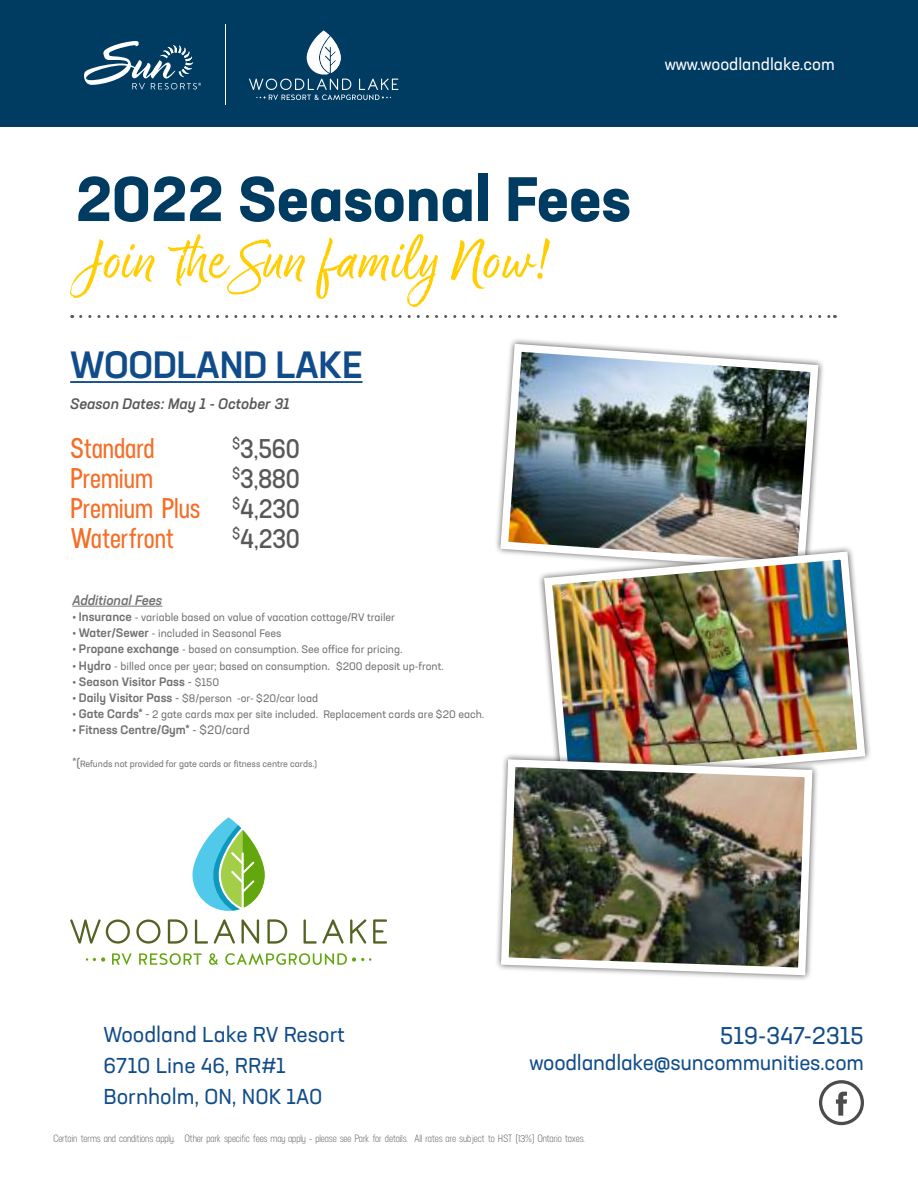
<style>
.page{position:relative;width:918px;height:1188px;background:#fff}
.page>*{position:absolute;margin:0;border:0;box-sizing:border-box;transform-origin:0 0}
.t1{font:64.5px "Good Karma";color:#ffcd00}
.t2{font:700 61.65px "Neusa Next Pro";color:#003b61}
.t3{font:500 37.5px "Neusa Next Pro";letter-spacing:-.01em;color:#114c8a}
.t4{font:600 28.5px/30px "Neusa";color:#f66d25;text-align:justify}
.t5{font:600 28.5px "Neusa";color:#585857}
.t6{font:24px "Neusa Next Pro";letter-spacing:-.01em;color:#114c8a}
.t7{font:21.3px/30.6px "Neusa Next Pro";color:#114c8a}
.t8{font:21px "Neusa Next Pro";letter-spacing:-.01em;color:#114c8a}
.t9{font:16.5px "Neusa Next Pro";color:#fff}
.t10{font:italic 500 15px "Neusa Next Pro";color:#585857}
.t11{font:italic 500 13.5px "Neusa Next Pro";color:#717072}
.t12{font:500 12.15px "Neusa Next Pro";color:#717072}
.t13{font:10.8px "Neusa Next Pro";color:#717072}
.t14{font:10.5px "Neusa";letter-spacing:-.01em;color:#4e4b4c}
.t15{font:9px "Neusa Next Pro";color:#717072}
.s1{color:#585857}
.s2{font-weight:500;font-size:12.15px}
.s3{font-size:12.15px}
.s4{font-weight:400}
.s5{font-weight:400;font-size:10.8px}
</style>
<div class="page">
<svg style="left:81px;top:315px;width:754px;height:3px"></svg>
<div style="left:0;top:0;width:918px;height:126px;background:#003b61"></div>
<svg style="left:84px;top:41px;width:117px;height:48px"></svg>
<svg style="left:178px;top:268px;width:8px;height:11px"></svg>
<hr style="left:70px;top:381px;width:293px;height:2px;background:#114c8a">
<img style="left:496px;top:340px;width:326px;height:216px">
<div style="left:538px;top:545px;width:334px;height:244px;background:#241f1f;opacity:.75"></div>
<img style="left:540px;top:547px;width:329px;height:240px">
<div style="left:495px;top:753px;width:324px;height:229px;background:#241f1f;opacity:.75"></div>
<img style="left:497px;top:755px;width:319px;height:224px">
<svg style="left:249px;top:30px;width:149px;height:70px"></svg>
<hr style="left:225px;top:24px;width:1px;height:81px;background:#fff">
<svg style="left:70px;top:919px;width:60px;height:25px"></svg>
<svg style="left:136px;top:919px;width:24px;height:25px"></svg>
<svg style="left:168px;top:919px;width:20px;height:25px"></svg>
<svg style="left:195px;top:919px;width:13px;height:25px"></svg>
<svg style="left:214px;top:919px;width:21px;height:25px"></svg>
<svg style="left:242px;top:919px;width:17px;height:25px"></svg>
<svg style="left:267px;top:919px;width:20px;height:25px"></svg>
<svg style="left:304px;top:919px;width:40px;height:25px"></svg>
<svg style="left:350px;top:919px;width:16px;height:25px"></svg>
<svg style="left:373px;top:919px;width:14px;height:25px"></svg>
<svg style="left:112px;top:953px;width:20px;height:12px"></svg>
<svg style="left:139px;top:953px;width:63px;height:12px"></svg>
<svg style="left:209px;top:953px;width:9px;height:12px"></svg>
<svg style="left:225px;top:953px;width:146px;height:12px"></svg>
<svg style="left:86px;top:957px;width:19px;height:5px"></svg>
<svg style="left:193px;top:817px;width:72px;height:94px"></svg>
<hr style="left:72px;top:606px;width:90px;height:1px;background:#717072">
<svg style="left:819px;top:1080px;width:45px;height:45px"></svg>
<h3 class="t9" style="left:665px;top:54px;width:172px">www.woodlandlake.com</h3>
<h2 class="t2" style="left:76px;top:159px;width:557px">2022 Seasonal Fees</h2>
<h1 class="t1" style="left:76px;top:222px;width:475px">Join the Sun family Now!</h1>
<h3 class="t3" style="left:70px;top:341px;width:294px">WOODLAND LAKE</h3>
<h3 class="t10" style="left:70px;top:394px;width:221px">Season Dates: May 1 - October 31</h3>
<h3 class="t4" style="left:70px;top:432px;width:86px">Standard</h3>
<h3 class="t5" style="left:232px;top:430px;width:69px"><sup>$</sup>3,560</h3>
<h3 class="t4" style="left:70px;top:462px;width:84px">Premium</h3>
<h3 class="t4" style="left:70px;top:462px;width:231px;text-indent:162px"><sup>$</sup><span class="s1">3,880<br></span>Premium Plus <sup>$</sup><span class="s1">4,230<br></span>Waterfront</h3>
<h3 class="t5" style="left:232px;top:520px;width:69px"><sup>$</sup>4,230</h3>
<p class="t11" style="left:72px;top:591px;width:91px">Additional Fees</p>
<p class="t13" style="left:72px;top:610px;width:324px"><span class="s2">• Insurance</span> - variable based on value of vacation cottage/RV trailer</p>
<p class="t13" style="left:72px;top:627px;width:211px"><span class="s2">• Water/Sewer</span> - included in Seasonal Fees</p>
<p class="t13" style="left:72px;top:643px;width:332px"><span class="s2">• Propane exchange</span> - based on consumption. See office for pricing.</p>
<p class="t13" style="left:72px;top:659px;width:373px"><span class="s2">• Hydro</span> - billed once per year; based on consumption<span class="s3">.</span> $200 deposit up-front.</p>
<p class="t12" style="left:72px;top:674px;width:148px">• Season Visitor Pass <span class="s4">-</span> <span class="s5">$150</span></p>
<p class="t13" style="left:72px;top:691px;width:247px"><span class="s2">• Daily Visitor Pass</span> <span class="s3">-</span> $8/person -or- $20/car load</p>
<p class="t13" style="left:72px;top:708px;width:414px"><span class="s2">• Gate Cards*</span> <span class="s3">-</span> 2 gate cards max per site included. Replacement cards are $20 each.</p>
<p class="t12" style="left:72px;top:722px;width:179px">• Fitness Centre/Gym* <span class="s4">- $20/card</span></p>
<p class="t15" style="left:72px;top:758px;width:246px"><span class="s3">*(</span>Refunds not provided for gate cards or fitness centre cards.)</p>
<h3 class="t7" style="left:104px;top:1019px;width:243px">Woodland Lake RV Resort<br>6710 Line 46, RR#1<br>Bornholm, ON, N0K 1A0</h3>
<h3 class="t6" style="left:720px;top:1021px;width:146px">519-347-2315</h3>
<h3 class="t8" style="left:529px;top:1050px;width:336px">woodlandlake@suncommunities.com</h3>
<p class="t14" style="left:53px;top:1132px;width:534px">Certain terms and conditions apply. Other park specific fees may apply - please see Park for details. All rates are subject to HST (13%) Ontario taxes.</p>
</div>
